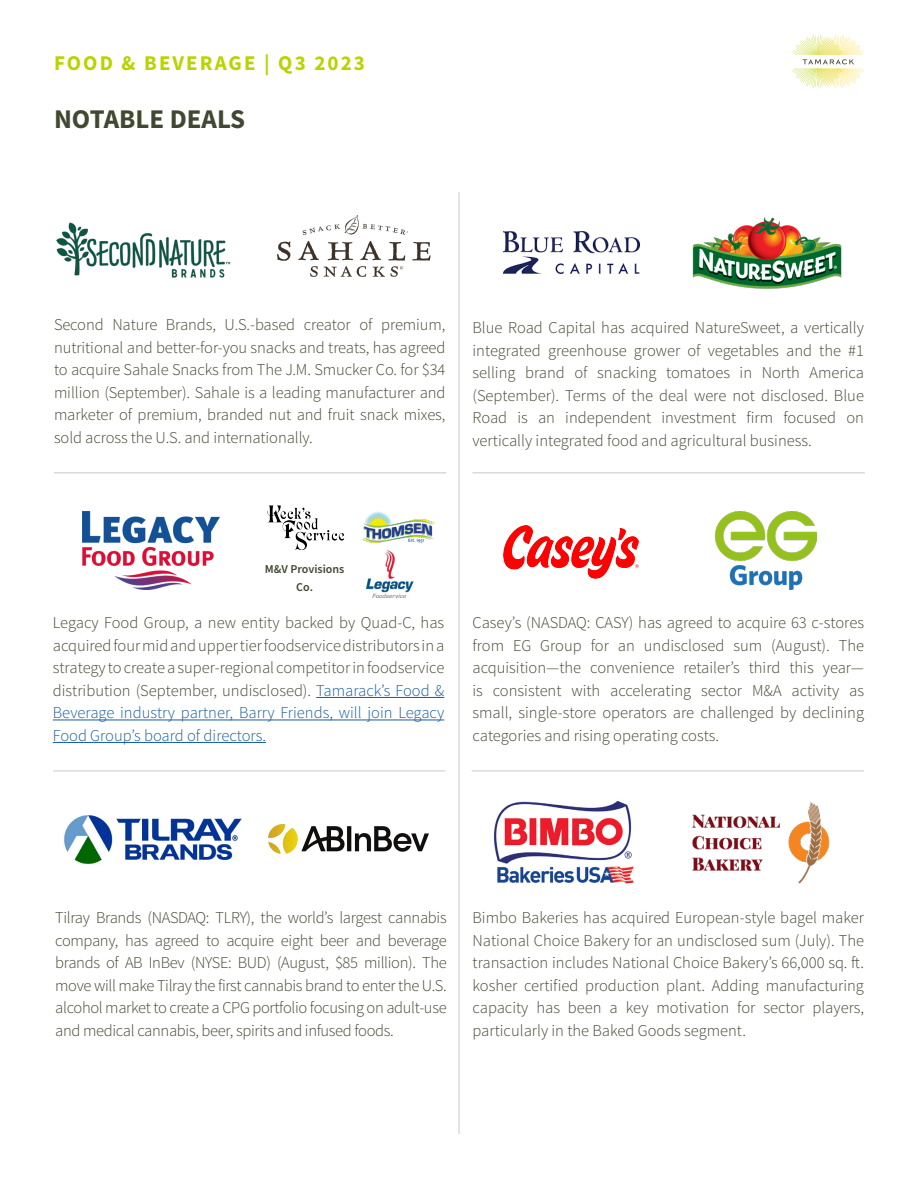
<style>
.page{position:relative;width:918px;height:1188px;background:#fff}
.page>*{position:absolute;margin:0;border:0;box-sizing:border-box;transform-origin:0 0}
.Head_1{font:700 27px "Source Sans Pro";color:#414831}
.t1{font:700 21px "Source Sans Pro";letter-spacing:.1em;color:#bad300}
.Body_Copy{font:300 16.5px/22.5px "Source Sans Pro";color:#414831;text-align:justify}
.t2{font:600 12px/18px "Source Sans Pro";color:#414831;text-align:center}
.s1{color:#175d9e}
</style>
<div class="page">
<svg style="left:792px;top:35px;width:72px;height:54px"></svg>
<img style="left:503px;top:231px;width:137px;height:43px">
<img style="left:692px;top:217px;width:150px;height:72px">
<img style="left:494px;top:801px;width:140px;height:83px">
<img style="left:56px;top:222px;width:175px;height:56px">
<img style="left:278px;top:215px;width:153px;height:62px">
<hr style="left:316px;top:697px;width:128px;height:1px;background:#175d9e">
<hr style="left:53px;top:720px;width:391px;height:1px;background:#175d9e">
<hr style="left:53px;top:742px;width:213px;height:1px;background:#175d9e">
<hr style="left:459px;top:192px;width:1px;height:942px;background:#c9c8c0">
<hr style="left:54px;top:472px;width:392px;height:1px;background:#c9c8c0">
<hr style="left:472px;top:472px;width:393px;height:1px;background:#c9c8c0">
<hr style="left:53px;top:771px;width:393px;height:1px;background:#c9c8c0">
<hr style="left:472px;top:771px;width:392px;height:1px;background:#c9c8c0">
<img style="left:83px;top:511px;width:136px;height:78px">
<img style="left:267px;top:505px;width:78px;height:45px">
<img style="left:692px;top:802px;width:138px;height:82px">
<img style="left:64px;top:815px;width:178px;height:49px">
<img style="left:269px;top:825px;width:159px;height:29px">
<img style="left:504px;top:526px;width:134px;height:53px">
<img style="left:716px;top:511px;width:100px;height:79px">
<img style="left:361px;top:512px;width:75px;height:31px">
<img style="left:367px;top:551px;width:46px;height:47px">
<p class="t1" style="left:54px;top:49px;width:313px">FOOD &amp; BEVERAGE | Q3 2023</p>
<p class="Head_1" style="left:54px;top:102px;width:193px">NOTABLE DEALS</p>
<p class="Body_Copy" style="left:54px;top:314px;width:393px">Second Nature Brands, U.S.-based creator of premium, nutritional and better-for-you snacks and treats, has agreed to acquire Sahale Snacks from The J.M. Smucker Co. for $34 million (September). Sahale is a leading manufacturer and marketer of premium, branded nut and fruit snack mixes, sold across the U.S. and internationally.</p>
<p class="Body_Copy" style="left:472px;top:317px;width:393px">Blue Road Capital has acquired NatureSweet, a vertically integrated greenhouse grower of vegetables and the #1 selling brand of snacking tomatoes in North America (September). Terms of the deal were not disclosed. Blue Road is an independent investment firm focused on vertically integrated food and agricultural business.</p>
<p class="t2" style="left:265px;top:561px;width:81px">M&amp;V Provisions<br>Co.</p>
<p class="Body_Copy" style="left:53px;top:612px;width:393px">Legacy Food Group, a new entity backed by Quad-C, has acquired four mid and upper tier foodservice distributors in a strategy to create a super-regional competitor in foodservice distribution (September, undisclosed). <span class="s1">Tamarack’s Food &amp; Beverage industry partner, Barry Friends, will join Legacy Food Group’s board of directors.</span></p>
<p class="Body_Copy" style="left:473px;top:612px;width:393px">Casey’s (NASDAQ: CASY) has agreed to acquire 63 c-stores from EG Group for an undisclosed sum (August). The acquisition—the convenience retailer’s third this year— is consistent with accelerating sector M&amp;A activity as small, single-store operators are challenged by declining categories and rising operating costs.</p>
<p class="Body_Copy" style="left:55px;top:907px;width:393px">Tilray Brands (NASDAQ: TLRY), the world’s largest cannabis company, has agreed to acquire eight beer and beverage brands of AB InBev (NYSE: BUD) (August, $85 million). The move will make Tilray the first cannabis brand to enter the U.S. alcohol market to create a CPG portfolio focusing on adult-use and medical cannabis, beer, spirits and infused foods.</p>
<p class="Body_Copy" style="left:473px;top:907px;width:393px">Bimbo Bakeries has acquired European-style bagel maker National Choice Bakery for an undisclosed sum (July). The transaction includes National Choice Bakery’s 66,000 sq. ft. kosher certified production plant. Adding manufacturing capacity has been a key motivation for sector players, particularly in the Baked Goods segment.</p>
</div>
